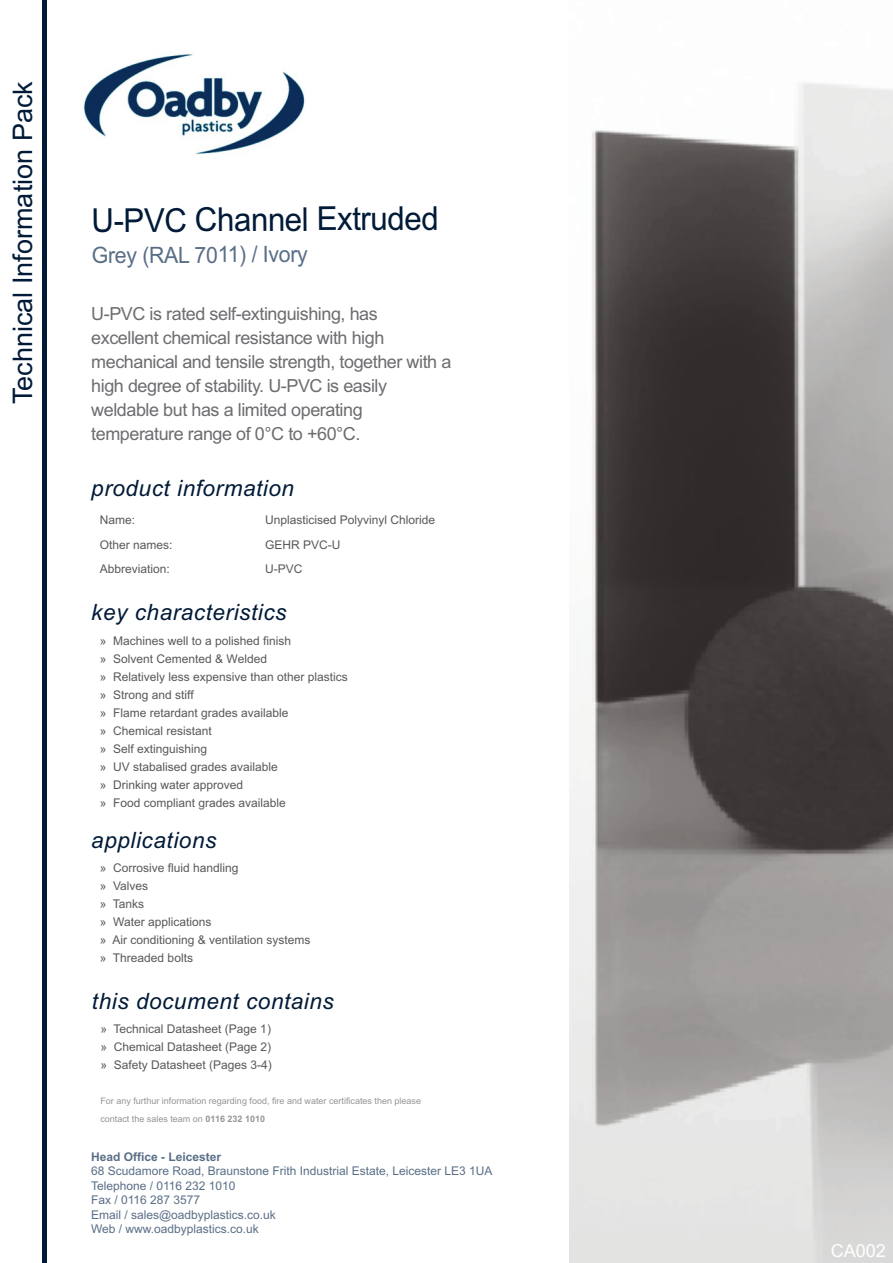
<style>
.page{position:relative;width:893px;height:1263px;background:#fff}
.page>*{position:absolute;margin:0;border:0;box-sizing:border-box;transform-origin:0 0}
.t1{font:33px "Arial";letter-spacing:-.025em;color:#001a37;scale:.95 1}
.t2{font:27px "Arial";color:#001a37}
.t3{font:italic 22.5px "Arial";letter-spacing:.025em;color:#001a37}
.t4{font:22.5px "Arial";letter-spacing:-.025em;color:#596e86;scale:.95 1}
.t5{font:18px/24px "Arial";letter-spacing:-.025em;color:#6c6d70}
.t6{font:18px "Arial";color:#fff}
.t7{font:12px/18px "Arial";color:#57585a}
.t8{font:12px/14.4px "Arial";color:#596e86}
.t9{font:700 12px "Arial";color:#596e86}
.t10{font:9px/18px "Arial";color:#939598}
.s1{font-weight:700}
</style>
<div class="page">
<img style="left:570px;top:83px;width:323px;height:1180px">
<hr style="left:43px;top:0;width:4px;height:1263px;background:#001a37">
<img style="left:83px;top:54px;width:222px;height:101px">
<h2 class="t2" style="left:7px;top:404px;width:324px;rotate:-90deg">Techn ci al nI of mr at oi n Pack</h2>
<h1 class="t1" style="left:92px;top:200px;width:367px">U-PVC Channel Extruded</h1>
<h3 class="t4" style="left:92px;top:242px;width:229px">Grey (RAL 7011) / Ivory</h3>
<p class="t5" style="left:91px;top:301px;width:362px">U-PVC is rated self-extinguishing, has<br>excellent chemical resistance with high mechanical and tensile strength, together with a high degree of stability. U-PVC is easily weldable but has a limited operating temperature range of 0°C to +60°C.</p>
<h3 class="t3" style="left:91px;top:475px;width:204px">product information</h3>
<p class="t7" style="left:100px;top:511px;width:37px">Name:</p>
<p class="t7" style="left:265px;top:511px;width:172px">Unplasticised Polyvinyl Chloride</p>
<p class="t7" style="left:100px;top:535px;width:74px">Other names:</p>
<p class="t7" style="left:265px;top:535px;width:77px">GEHR PVC-U</p>
<p class="t7" style="left:100px;top:560px;width:72px">Abbreviation:</p>
<p class="t7" style="left:265px;top:560px;width:39px">U-PVC</p>
<h3 class="t3" style="left:91px;top:599px;width:197px">key characteristics</h3>
<p class="t7" style="left:100px;top:632px;width:250px">» Machines well to a polished finish<br>» Solvent Cemented &amp; Welded<br>» Relatively less expensive than other plastics » Strong and stiff<br>» Flame retardant grades available<br>» Chemical resistant<br>» Self extinguishing<br>» UV stabalised grades available<br>» Drinking water approved<br>» Food compliant grades available</p>
<h3 class="t3" style="left:91px;top:827px;width:127px">applications</h3>
<p class="t7" style="left:100px;top:859px;width:212px">» Corrosive fluid handling<br>» Valves<br>» Tanks<br>» Water applications<br>» Air conditioning &amp; ventilation systems » Threaded bolts</p>
<h3 class="t3" style="left:92px;top:988px;width:243px">this document contains</h3>
<p class="t7" style="left:100px;top:1020px;width:173px;text-align:justify">» Technical Datasheet (Page 1) » Chemical Datasheet (Page 2) » Safety Datasheet (Pages 3-4)</p>
<p class="t10" style="left:100px;top:1092px;width:322px">For any furthur information regarding food, fire and water certificates then please contact the sales team on <span class="s1">0116 232 1010</span></p>
<p class="t9" style="left:91px;top:1150px;width:132px">Head Office - Leicester</p>
<p class="t8" style="left:91px;top:1164px;width:403px">68 Scudamore Road, Braunstone Frith Industrial Estate, Leicester LE3 1UA Telephone / 0116 232 1010<br>Fax / 0116 287 3577<br>Email / sales@oadbyplastics.co.uk<br>Web / www.oadbyplastics.co.uk</p>
<h3 class="t6" style="left:831px;top:1240px;width:57px">CA002</h3>
</div>
